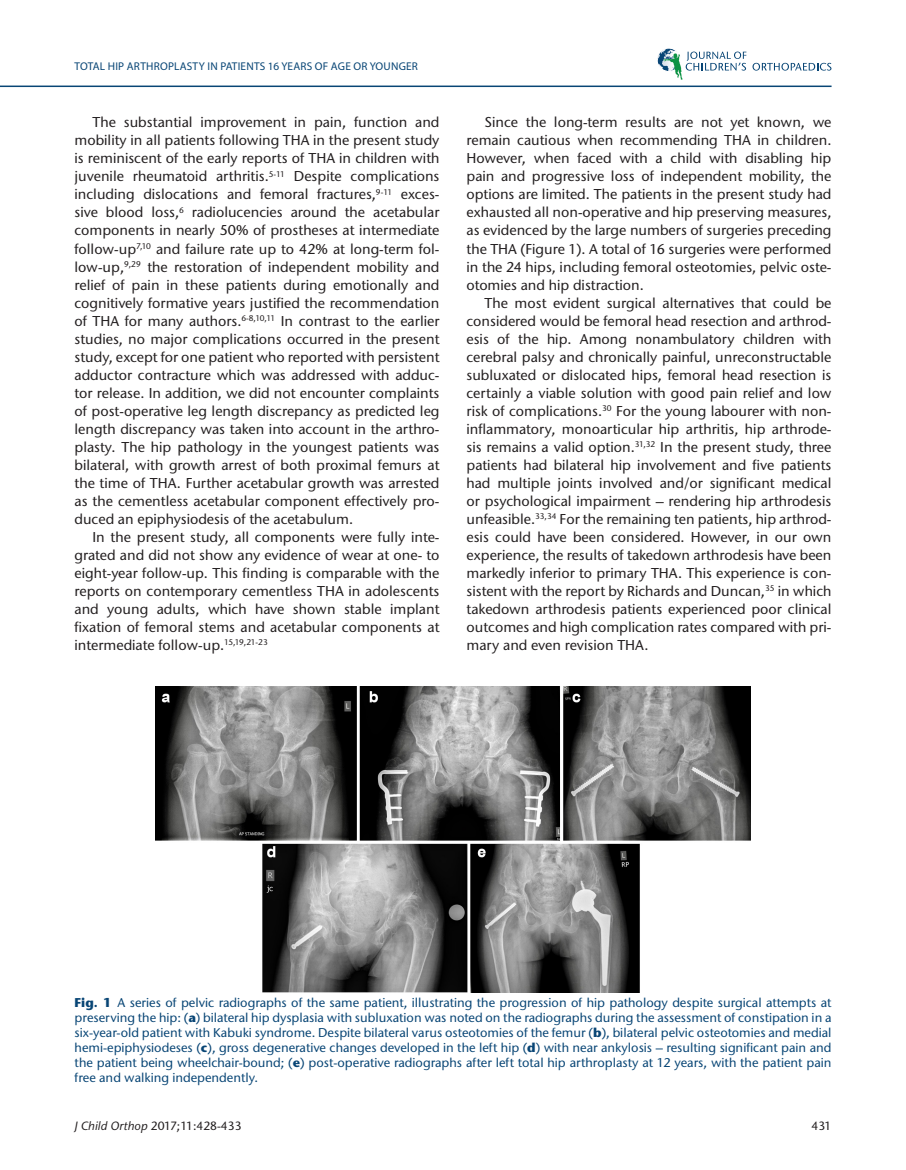
<style>
.page{position:relative;width:906px;height:1170px;background:#fff}
.page>*{position:absolute;margin:0;border:0;box-sizing:border-box;transform-origin:0 0}
.TXI{font:500 14.25px/18px "Stone Sans Pro ITC";color:#231f20;text-align:justify}
.jrnlFigCaption{font:500 12.75px/15px "Stone Sans Pro ITC";color:#084575;text-align:justify}
.t1{font:500 12px "Stone Sans Pro ITC";color:#231f20}
.t2{font:11.25px "Myriad Pro";letter-spacing:.02em;color:#084575}
.s1{font-family:"Stone Sans Std";font-weight:700}
.s2{font-style:italic}
</style>
<div class="page">
<svg style="left:752px;top:63px;width:79px;height:8px"></svg>
<div style="left:657px;top:48px;width:23px;height:24px;border:1px solid #fff;border-radius:50%"></div>
<svg style="left:657px;top:49px;width:89px;height:31px"></svg>
<hr style="left:0;top:86px;width:831px;height:1px;background:#084575">
<img style="left:155px;top:686px;width:596px;height:305px">
<p class="t2" style="left:75px;top:60px;width:345px">TOTAL HIP ARTHROPLASTY IN PATIENTS 16 YEARS OF AGE OR YOUNGER</p>
<p class="TXI" style="left:74px;top:113px;width:366px;text-indent:18px">The substantial improvement in pain, function and mobility in all patients following THA in the present study is reminiscent of the early reports of THA in children with juvenile rheumatoid arthritis.<sup>5-11</sup> Despite complications including dislocations and femoral fractures,<sup>9-11</sup> exces&shy;sive blood loss,<sup>6</sup> radiolucencies around the acetabular components in nearly 50% of prostheses at intermediate follow-up<sup>7,10</sup> and failure rate up to 42% at long-term fol&shy;low-up,<sup>9,29</sup> the restoration of independent mobility and relief of pain in these patients during emotionally and cognitively formative years justified the recommendation of THA for many authors.<sup>6-8,10,11</sup> In contrast to the earlier studies, no major complications occurred in the present study, except for one patient who reported with persistent adductor contracture which was addressed with adduc&shy;tor release. In addition, we did not encounter complaints of post-operative leg length discrepancy as predicted leg length discrepancy was taken into account in the arthro&shy;plasty. The hip pathology in the youngest patients was bilateral, with growth arrest of both proximal femurs at the time of THA. Further acetabular growth was arrested as the cementless acetabular component effectively pro&shy;duced an epiphysiodesis of the acetabulum.</p>
<p class="TXI" style="left:74px;top:527px;width:366px;text-indent:18px">In the present study, all components were fully inte&shy;grated and did not show any evidence of wear at one- to eight-year follow-up. This finding is comparable with the reports on contemporary cementless THA in adolescents and young adults, which have shown stable implant fixation of femoral stems and acetabular components at intermediate follow-up.<sup>15,19,21-23</sup></p>
<p class="TXI" style="left:466px;top:113px;width:366px;text-indent:18px">Since the long-term results are not yet known, we remain cautious when recommending THA in children.<br>However, when faced with a child with disabling hip pain and progressive loss of independent mobility, the options are limited. The patients in the present study had exhausted all non-operative and hip preserving measures, as evidenced by the large numbers of surgeries preceding the THA (Figure 1). A total of 16 surgeries were performed in the 24 hips, including femoral osteotomies, pelvic oste&shy;otomies and hip distraction.</p>
<p class="TXI" style="left:466px;top:293px;width:366px;text-indent:18px">The most evident surgical alternatives that could be considered would be femoral head resection and arthrod&shy;esis of the hip. Among nonambulatory children with cerebral palsy and chronically painful, unreconstructable subluxated or dislocated hips, femoral head resection is certainly a viable solution with good pain relief and low risk of complications.<sup>30</sup> For the young labourer with non&shy;inflammatory, monoarticular hip arthritis, hip arthrode&shy;sis remains a valid option.<sup>31,32</sup> In the present study, three patients had bilateral hip involvement and five patients had multiple joints involved and/or significant medical or psychological impairment – rendering hip arthrodesis unfeasible.<sup>33,34</sup> For the remaining ten patients, hip arthrod&shy;esis could have been considered. However, in our own experience, the results of takedown arthrodesis have been markedly inferior to primary THA. This experience is con&shy;sistent with the report by Richards and Duncan,<sup>35</sup> in which takedown arthrodesis patients experienced poor clinical outcomes and high complication rates compared with pri&shy;mary and even revision THA.</p>
<p class="jrnlFigCaption" style="left:75px;top:994px;width:758px"><span class="s1">Fig. 1</span> A series of pelvic radiographs of the same patient, illustrating the progression of hip pathology despite surgical attempts at preserving the hip: (<span class="s1">a</span>) bilateral hip dysplasia with subluxation was noted on the radiographs during the assessment of constipation in a six-year-old patient with Kabuki syndrome. Despite bilateral varus osteotomies of the femur (<span class="s1">b</span>), bilateral pelvic osteotomies and medial hemi-epiphysiodeses (<span class="s1">c</span>), gross degenerative changes developed in the left hip (<span class="s1">d</span>) with near ankylosis – resulting significant pain and the patient being wheelchair-bound; (<span class="s1">e</span>) post-operative radiographs after left total hip arthroplasty at 12 years, with the patient pain free and walking independently.</p>
<p class="t1" style="left:74px;top:1118px;width:169px"><span class="s2">J Child Orthop</span> 2017;11:428-433</p>
<p class="t1" style="left:811px;top:1118px;width:21px">431</p>
</div>
